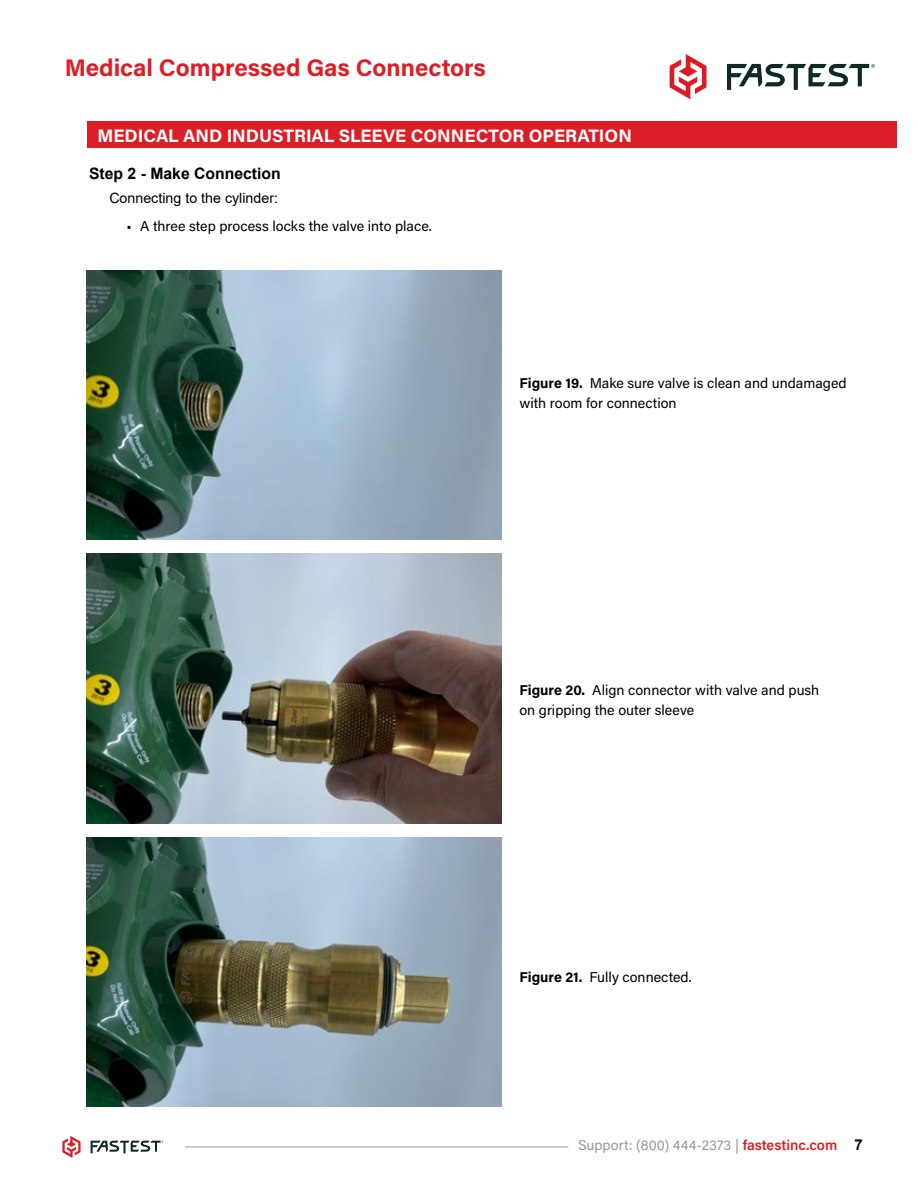
<style>
.page{position:relative;width:918px;height:1188px;background:#fff}
.page>*{position:absolute;margin:0;border:0;box-sizing:border-box;transform-origin:0 0}
.t1{font:700 24px "Acumin Pro";color:#dc1f27}
.t2{font:700 18px "Acumin Pro";color:#fff}
.t3{font:700 15.75px "Arial";color:#000}
.t4{font:14.25px/19.5px "Acumin Pro";color:#000}
.t5{font:14.25px "Acumin Pro";color:#989899}
.t6{font:14.25px "Arial";color:#000}
.s1{font-weight:700}
.s2{font-weight:600;color:#dc1f27}
.s3{font-family:"Arial";font-weight:700;font-size:15px;color:#000}
</style>
<div class="page">
<svg style="left:62px;top:1136px;width:19px;height:22px"></svg>
<svg style="left:91px;top:1141px;width:72px;height:12px"></svg>
<hr style="left:185px;top:1147px;width:383px;height:1px;background:#989899">
<svg style="left:670px;top:54px;width:37px;height:45px"></svg>
<svg style="left:727px;top:64px;width:148px;height:26px"></svg>
<div style="left:87px;top:122px;width:810px;height:26px;background:#dc1f27"></div>
<img style="left:86px;top:270px;width:416px;height:270px">
<img style="left:86px;top:554px;width:416px;height:270px">
<img style="left:86px;top:837px;width:416px;height:270px">
<h1 class="t1" style="left:65px;top:51px;width:423px">Medical Compressed Gas Connectors</h1>
<p class="t2" style="left:98px;top:123px;width:536px">MEDICAL AND INDUSTRIAL SLEEVE CONNECTOR OPERATION</p>
<p class="t3" style="left:89px;top:163px;width:193px">Step 2 - Make Connection</p>
<p class="t6" style="left:109px;top:188px;width:170px">Connecting to the cylinder:</p>
<p class="t4" style="left:127px;top:215px;width:307px">• A three step process locks the valve into place.</p>
<p class="t4" style="left:519px;top:373px;width:329px"><span class="s1">Figure 19.</span> Make sure valve is clean and undamaged with room for connection</p>
<p class="t4" style="left:519px;top:680px;width:301px"><span class="s1">Figure 20.</span> Align connector with valve and push on gripping the outer sleeve</p>
<p class="t4" style="left:519px;top:967px;width:174px"><span class="s1">Figure 21.</span> Fully connected.</p>
<p class="t5" style="left:578px;top:1135px;width:286px">Support: (800) 444-2373 | <span class="s2">fastestinc.com</span> <span class="s3">7</span></p>
</div>
